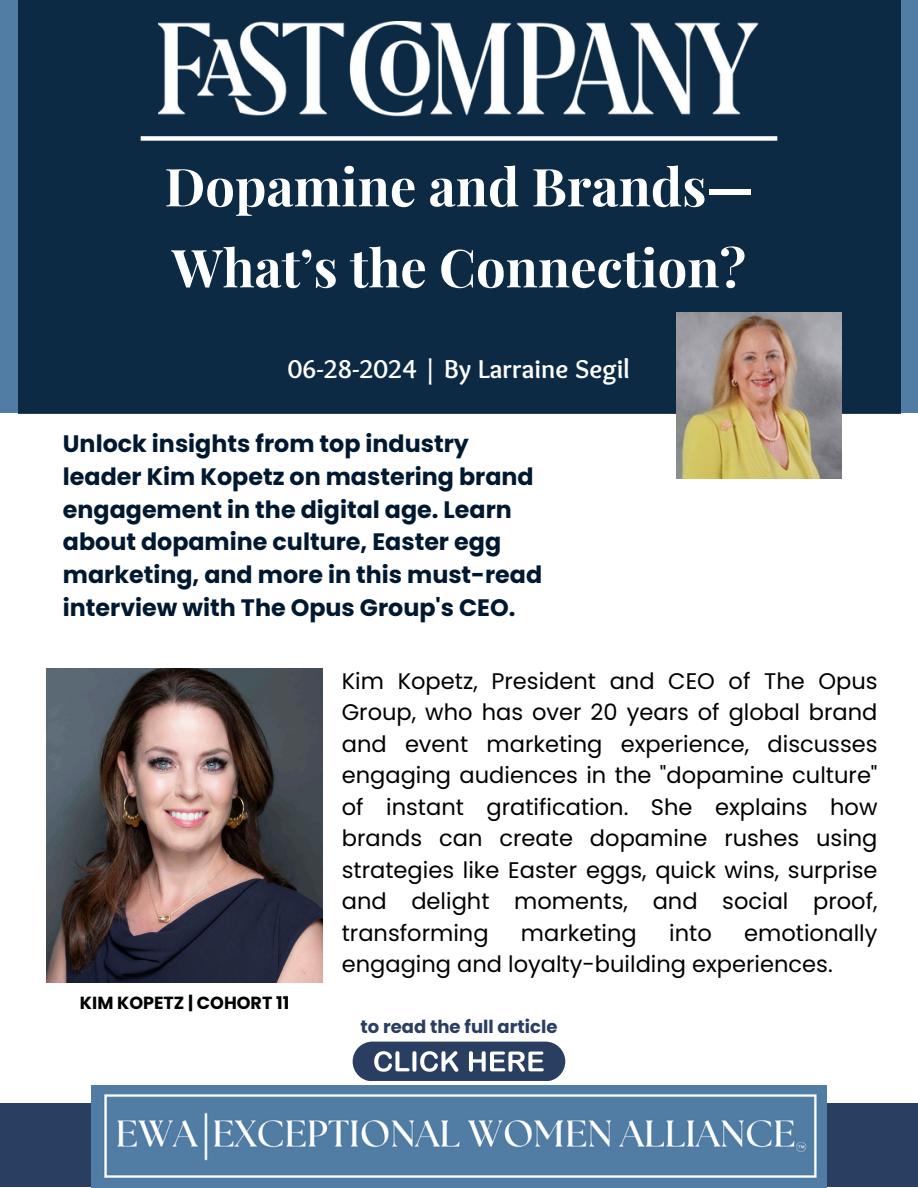
<style>
.page{position:relative;width:918px;height:1188px;background:#fff}
.page>*{position:absolute;margin:0;border:0;box-sizing:border-box;transform-origin:0 0}
.t1{font:700 52.5px/81px "Playfair Display";color:#fff}
.t2{font:700 26.85px "Sukar";color:#fff}
.t3{font:700 23.85px/32.7px "Poppins";color:#001930}
.t4{font:22.5px/31.5px "Poppins";color:#000;text-align:justify}
.t5{font:700 18px "Poppins";color:#2a3e61}
.t6{font:700 17.55px "Poppins";color:#000}
</style>
<div class="page">
<div style="left:0;top:0;width:918px;height:413px;background:#517da4"></div>
<img style="left:47px;top:669px;width:275px;height:314px">
<div style="left:18px;top:0;width:882px;height:414px;background:#0d2a44"></div>
<div style="left:0;top:1103px;width:918px;height:84px;background:#2a3e61"></div>
<img style="left:92px;top:1085px;width:734px;height:103px">
<img style="left:158px;top:22px;width:601px;height:94px">
<div style="left:141px;top:136px;width:636px;height:5px;background:#fff"></div>
<img style="left:677px;top:313px;width:165px;height:165px">
<svg style="left:353px;top:1042px;width:212px;height:39px"></svg>
<p class="t1" style="left:165px;top:144px;width:590px">Dopamine and Brands—<br>What’s the Connection?</p>
<p class="t2" style="left:288px;top:353px;width:344px">06-28-2024 | By Larraine Segil</p>
<p class="t3" style="left:63px;top:428px;width:481px">Unlock insights from top industry leader Kim Kopetz on mastering brand engagement in the digital age. Learn about dopamine culture, Easter egg marketing, and more in this must-read interview with The Opus Group's CEO.</p>
<p class="t6" style="left:80px;top:990px;width:211px">KIM KOPETZ | COHORT 11</p>
<h4 class="t4" style="left:342px;top:665px;width:537px">Kim Kopetz, President and CEO of The Opus Group, who has over 20 years of global brand and event marketing experience, discusses engaging audiences in the "dopamine culture" of instant gratification. She explains how brands can create dopamine rushes using strategies like Easter eggs, quick wins, surprise and delight moments, and social proof, transforming</h4>
<h4 class="t4" style="left:342px;top:917px;width:537px;text-indent:402px">emotionally engaging and loyalty-building experiences.</h4>
<h4 class="t4" style="left:521px;top:917px;width:117px">marketing</h4>
<h4 class="t4" style="left:669px;top:917px;width:44px">into</h4>
<p class="t5" style="left:361px;top:1014px;width:198px">to read the full article</p>
</div>
